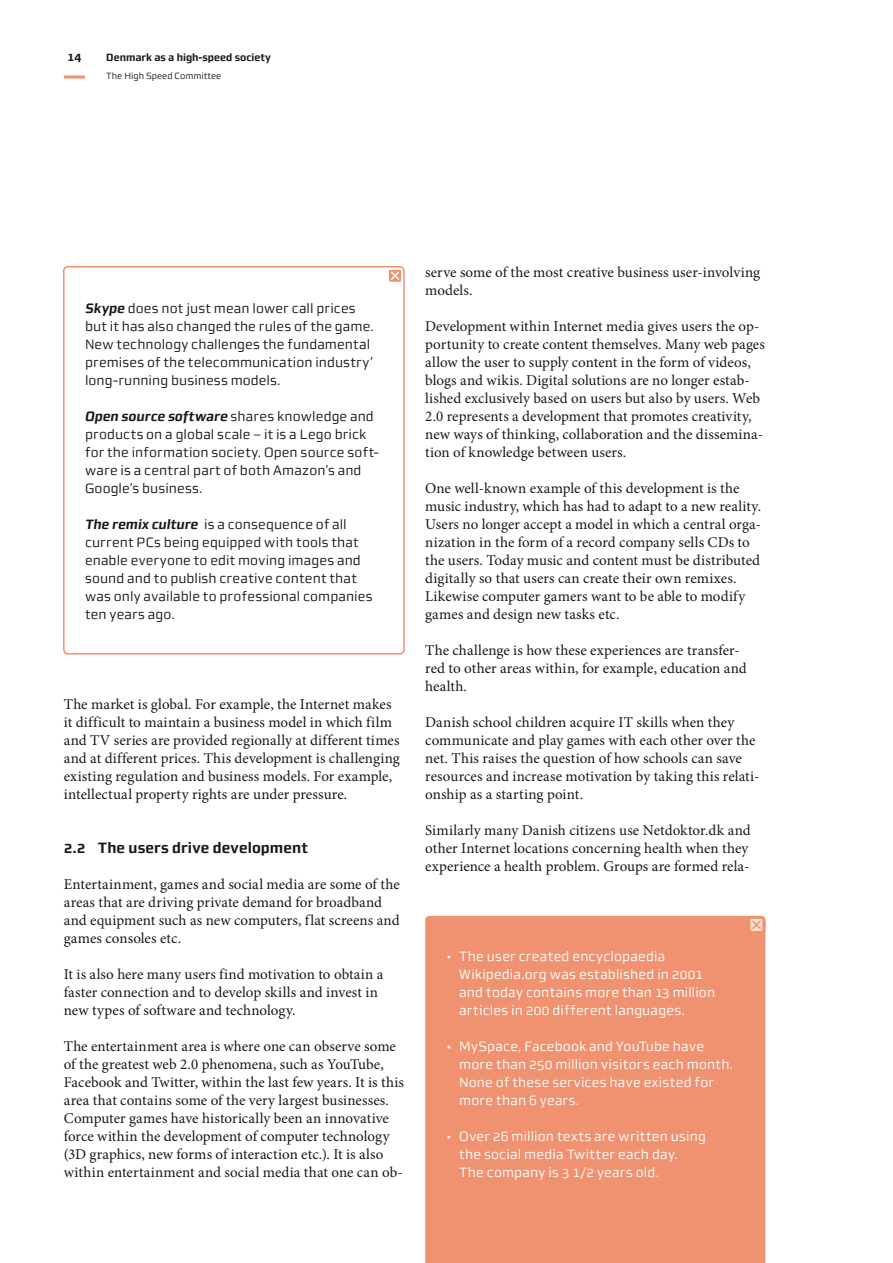
<style>
.page{position:relative;width:893px;height:1263px;background:#fff}
.page>*{position:absolute;margin:0;border:0;box-sizing:border-box;transform-origin:0 0}
.t1{font:15px/18px "Minion Pro";letter-spacing:.005em;color:#1a171c}
.t2{font:700 15px "Morgan Sn Office";letter-spacing:.01em;color:#1a171c}
.t3{font:13.5px/18px "Morgan Sn Office";letter-spacing:.01em;color:#1a171c}
.t4{font:13.5px/18px "Morgan Sn Office";letter-spacing:.015em;color:#fff}
.t5{font:700 12px "Morgan Sn Office";color:#1a171c}
.t6{font:700 10.5px "Morgan Sn Office";color:#1a171c}
.t7{font:9px "Morgan Sn Office";color:#1a171c}
.s1{font-weight:700;font-style:italic}
</style>
<div class="page">
<hr style="left:64px;top:76px;width:21px;height:3px;background:#f0916f">
<div style="left:425px;top:916px;width:340px;height:347px;background:#f0916f"></div>
<div style="left:747px;top:916px;width:18px;height:18px;border:3px solid #f0916f;border-radius:3px"></div>
<svg style="left:751px;top:919px;width:11px;height:11px"></svg>
<div style="left:386px;top:267px;width:18px;height:18px;border:3px solid #fff;border-radius:3px"></div>
<svg style="left:389px;top:270px;width:12px;height:11px"></svg>
<div style="left:63px;top:266px;width:342px;height:389px;border:2px solid #f0916f;border-radius:4px"></div>
<p class="t5" style="left:67px;top:49px;width:16px">14</p>
<p class="t6" style="left:106px;top:51px;width:166px">Denmark as a high-speed society</p>
<p class="t7" style="left:106px;top:70px;width:116px">The High Speed Committee</p>
<p class="t3" style="left:85px;top:299px;width:290px"><span class="s1">Skype</span> does not just mean lower call prices but it has also changed the rules of the game.<br>New technology challenges the fundamental premises of the telecommunication industry’ long-running business models.</p>
<p class="t3" style="left:85px;top:407px;width:295px"><span class="s1">Open source software</span> shares knowledge and products on a global scale – it is a Lego brick for the information society. Open source soft&shy;ware is a central part of both Amazon’s and Google’s business.</p>
<p class="t3" style="left:85px;top:515px;width:289px"><span class="s1">The remix culture</span> is a consequence of all current PCs being equipped with tools that enable everyone to edit moving images and sound and to publish creative content that was only available to professional companies ten years ago.</p>
<p class="t1" style="left:64px;top:695px;width:338px">The market is global. For example, the Internet makes it difficult to maintain a business model in which film and TV series are provided regionally at different times and at different prices. This development is challenging existing regulation and business models. For example, intellectual property rights are under pressure.</p>
<p class="t2" style="left:64px;top:839px;width:246px">2.2 The users drive development</p>
<p class="t1" style="left:64px;top:875px;width:337px">Entertainment, games and social media are some of the areas that are driving private demand for broadband and equipment such as new computers, flat screens and games consoles etc.</p>
<p class="t1" style="left:64px;top:965px;width:321px">It is also here many users find motivation to obtain a faster connection and to develop skills and invest in new types of software and technology.</p>
<p class="t1" style="left:64px;top:1037px;width:342px">The entertainment area is where one can observe some of the greatest web 2.0 phenomena, such as YouTube, Facebook and Twitter, within the last few years. It is this area that contains some of the very largest businesses.<br>Computer games have historically been an innovative force within the development of computer technology (3D graphics, new forms of interaction etc.). It is also within entertainment and social media that one can ob-</p>
<p class="t1" style="left:425px;top:263px;width:337px">serve some of the most creative business user-involving models.</p>
<p class="t1" style="left:425px;top:317px;width:341px">Development within Internet media gives users the op&shy;portunity to create content themselves. Many web pages allow the user to supply content in the form of videos, blogs and wikis. Digital solutions are no longer estab&shy;lished exclusively based on users but also by users. Web 2.0 represents a development that promotes creativity, new ways of thinking, collaboration and the dissemina&shy;tion of knowledge between users.</p>
<p class="t1" style="left:425px;top:479px;width:337px">One well-known example of this development is the music industry, which has had to adapt to a new reality.<br>Users no longer accept a model in which a central orga&shy;nization in the form of a record company sells CDs to the users. Today music and content must be distributed digitally so that users can create their own remixes.<br>Likewise computer gamers want to be able to modify games and design new tasks etc.</p>
<p class="t1" style="left:425px;top:641px;width:323px">The challenge is how these experiences are transfer&shy;red to other areas within, for example, education and health.</p>
<p class="t1" style="left:425px;top:713px;width:336px">Danish school children acquire IT skills when they communicate and play games with each other over the net. This raises the question of how schools can save resources and increase motivation by taking this relati&shy;onship as a starting point.</p>
<p class="t1" style="left:425px;top:821px;width:327px">Similarly many Danish citizens use Netdoktor.dk and other Internet locations concerning health when they experience a health problem. Groups are formed rela-</p>
<p class="t4" style="left:459px;top:947px;width:257px;text-indent:-13px">• The user created encyclopaedia Wikipedia.org was established in 2001 and today contains more than 13 million articles in 200 different languages.</p>
<p class="t4" style="left:459px;top:1037px;width:275px;text-indent:-13px">• MySpace, Facebook and YouTube have more than 250 million visitors each month.<br>None of these services have existed for more than 6 years.</p>
<p class="t4" style="left:459px;top:1127px;width:248px;text-indent:-13px">• Over 26 million texts are written using the social media Twitter each day.<br>The company is 3 1/2 years old.</p>
</div>
